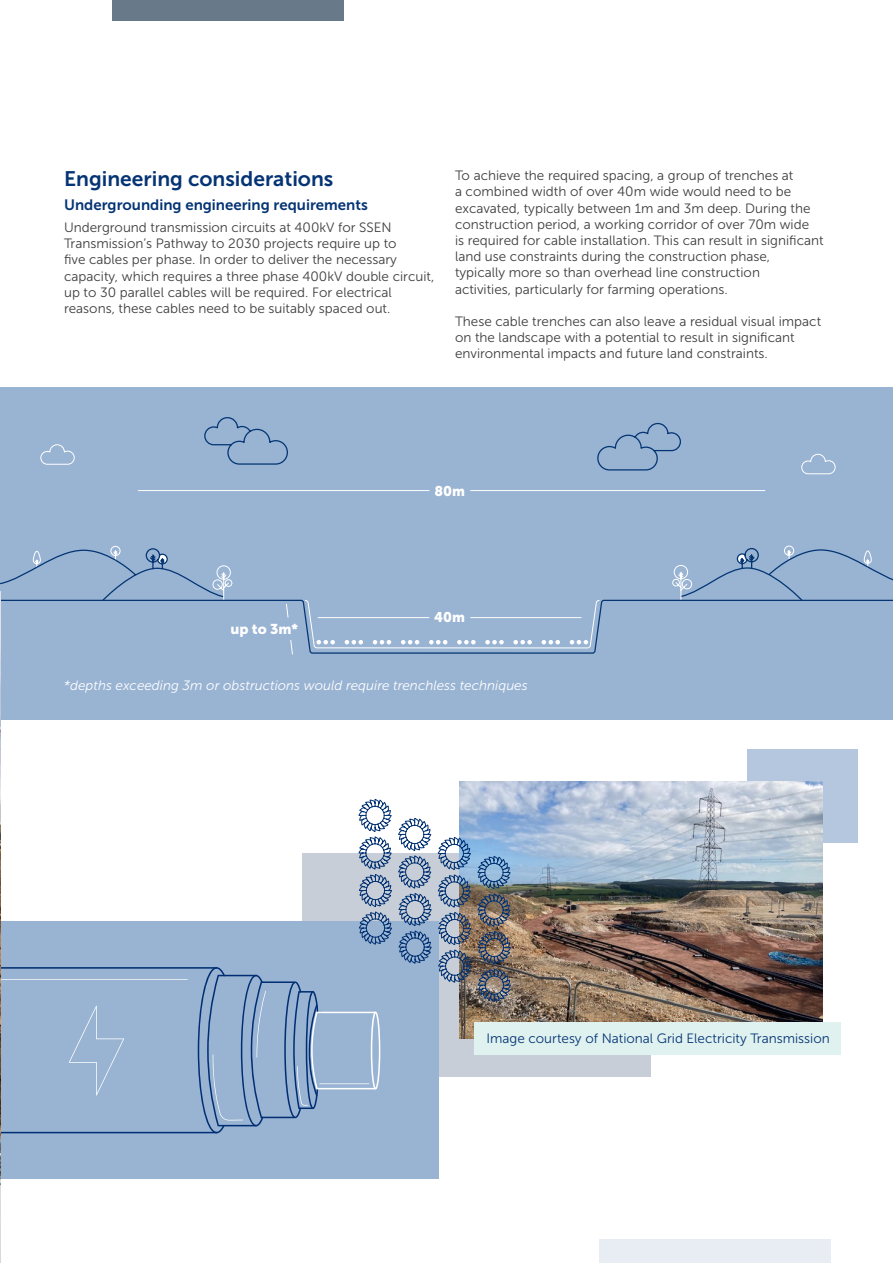
<style>
.page{position:relative;width:893px;height:1263px;background:#fff}
.page>*{position:absolute;margin:0;border:0;box-sizing:border-box;transform-origin:0 0}
.t1{font:21px "Museo Sans 700";color:#053474}
.t2{font:15px "Museo Sans 700";color:#053474}
.t3{font:14.25px "Museo Sans 900";color:#fff}
.t4{font:14.1px "Museo Sans 900";color:#fff}
.t5{font:13.5px/16.2px "Museo Sans 300";color:#3e3e3f}
.t6{font:italic 13.5px "Museo Sans 300";color:#fff}
.t7{font:13.5px "Museo Sans 300";color:#053474}
</style>
<div class="page">
<div style="left:302px;top:854px;width:349px;height:223px;background:#c7ced7"></div>
<div style="left:0;top:922px;width:439px;height:257px;background:#99b3d3"></div>
<div style="left:0;top:387px;width:893px;height:332px;background:#99b3d3"></div>
<svg style="left:40px;top:417px;width:796px;height:57px"></svg>
<svg style="left:0;top:546px;width:138px;height:53px"></svg>
<svg style="left:765px;top:545px;width:128px;height:54px"></svg>
<svg style="left:138px;top:490px;width:627px;height:165px"></svg>
<svg style="left:1px;top:599px;width:892px;height:55px"></svg>
<svg style="left:305px;top:600px;width:295px;height:48px"></svg>
<div style="left:600px;top:1240px;width:231px;height:23px;background:#e8edf4"></div>
<div style="left:113px;top:0;width:231px;height:21px;background:#687a8a"></div>
<div style="left:747px;top:749px;width:110px;height:94px;background:#b5c7de"></div>
<img style="left:459px;top:781px;width:364px;height:241px">
<div style="left:475px;top:1022px;width:366px;height:32px;background:#e0f2f0"></div>
<svg style="left:1px;top:799px;width:510px;height:334px"></svg>
<img style="left:0;top:591px;width:1px;height:672px">
<h1 class="t1" style="left:64px;top:167px;width:271px">Engineering considerations</h1>
<p class="t2" style="left:64px;top:196px;width:305px">Undergrounding engineering requirements</p>
<p class="t5" style="left:64px;top:219px;width:372px">Underground transmission circuits at 400kV for SSEN Transmission’s Pathway to 2030 projects require up to<br>five cables per phase. In order to deliver the necessary capacity, which requires a three phase 400kV double circuit, up to 30 parallel cables will be required. For electrical reasons, these cables need to be suitably spaced out.</p>
<p class="t5" style="left:455px;top:168px;width:370px">To achieve the required spacing, a group of trenches at<br>a combined width of over 40m wide would need to be excavated, typically between 1m and 3m deep. During the construction period, a working corridor of over 70m wide<br>is required for cable installation. This can result in significant land use constraints during the construction phase, typically more so than overhead line construction<br>activities, particularly for farming operations.</p>
<p class="t5" style="left:455px;top:313px;width:368px">These cable trenches can also leave a residual visual impact on the landscape with a potential to result in significant environmental impacts and future land constraints.</p>
<p class="t3" style="left:231px;top:621px;width:69px">up to 3m*</p>
<p class="t4" style="left:434px;top:483px;width:32px">80m</p>
<p class="t4" style="left:434px;top:609px;width:32px">40m</p>
<p class="t6" style="left:64px;top:678px;width:465px">*depths exceeding 3m or obstructions would require trenchless techniques</p>
<p class="t7" style="left:486px;top:1031px;width:345px">Image courtesy of National Grid Electricity Transmission</p>
</div>
